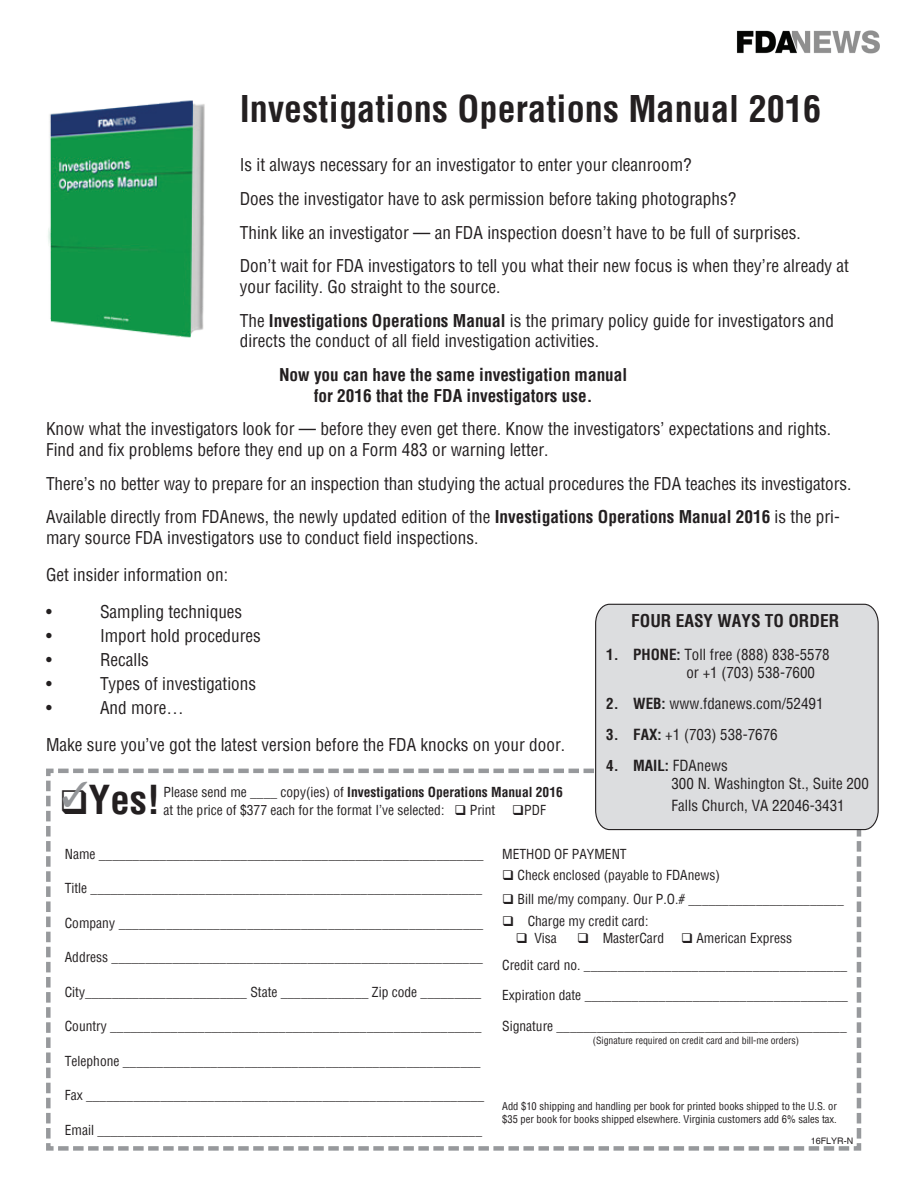
<style>
.page{position:relative;width:918px;height:1188px;background:#fff}
.page>*{position:absolute;margin:0;border:0;box-sizing:border-box;transform-origin:0 0}
.t1{font:700 condensed 39px "Helvetica";color:#231f20}
.t2{font:700 condensed 36px "Helvetica";letter-spacing:.005em;color:#231f20}
.t3{font:condensed 17.25px/33.6px "Helvetica";color:#231f20}
.t4{font:700 condensed 17.25px/20.7px "Helvetica";color:#231f20;text-align:center}
.t5{font:condensed 15px/18px "Helvetica";color:#231f20}
.t6{font:condensed 13.5px/27px "Helvetica";color:#231f20}
.t7{font:condensed 10.5px/12.6px "Helvetica";color:#231f20}
.t8{font:condensed 9.75px "Helvetica";color:#231f20}
.t9{font:9px "Helvetica";color:#231f20}
.s1{font-weight:700}
</style>
<div class="page">
<svg style="left:46px;top:768px;width:816px;height:383px"></svg>
<img style="left:737px;top:30px;width:143px;height:24px">
<div style="left:595px;top:603px;width:284px;height:228px;background:#dcdddf"></div>
<img style="left:48px;top:100px;width:157px;height:238px">
<svg style="left:63px;top:781px;width:24px;height:26px"></svg>
<h2 class="t2" style="left:240px;top:85px;width:583px">Investigations Operations Manual 2016</h2>
<p class="t3" style="left:240px;top:148px;width:611px">Is it always necessary for an investigator to enter your cleanroom?<br>Does the investigator have to ask permission before taking photographs?<br>Think like an investigator — an FDA inspection doesn’t have to be full of surprises.<br>Don’t wait for FDA investigators to tell you what their new focus is when they’re already at</p>
<p class="t3" style="left:240px;top:270px;width:596px">your facility. Go straight to the source.<br>The <span class="s1">Investigations Operations Manual</span> is the primary policy guide for investigators and</p>
<p class="t3" style="left:240px;top:324px;width:361px">directs the conduct of all field investigation activities.</p>
<p class="t4" style="left:279px;top:364px;width:350px">Now you can have the same investigation manual for 2016 that the FDA investigators use.</p>
<p class="t3" style="left:46px;top:419px;width:787px;line-height:20.7px">Know what the investigators look for — before they even get there. Know the investigators’ expectations and rights.<br>Find and fix problems before they end up on a Form 483 or warning letter.</p>
<p class="t3" style="left:46px;top:467px;width:807px">There’s no better way to prepare for an inspection than studying the actual procedures the FDA teaches its investigators.<br>Available directly from FDAnews, the newly updated edition of the <span class="s1">Investigations Operations Manual 2016</span> is the pri-</p>
<p class="t3" style="left:46px;top:519px;width:434px;line-height:36.9px">mary source FDA investigators use to conduct field inspections.<br>Get insider information on:<br>•</p>
<p class="t3" style="left:100px;top:595px;width:144px">Sampling techniques</p>
<p class="t4" style="left:631px;top:611px;width:209px">FOUR EASY WAYS TO ORDER</p>
<p class="t3" style="left:46px;top:619px;width:7px">•</p>
<p class="t3" style="left:100px;top:619px;width:162px">Import hold procedures</p>
<p class="t3" style="left:46px;top:643px;width:7px">•</p>
<p class="t3" style="left:100px;top:643px;width:50px">Recalls</p>
<p class="t3" style="left:46px;top:667px;width:7px">•</p>
<p class="t3" style="left:100px;top:667px;width:158px">Types of investigations</p>
<p class="t3" style="left:46px;top:691px;width:7px">•</p>
<p class="t5" style="left:686px;top:646px;width:145px;text-indent:-80px"><span class="s1">1. PHONE:</span> Toll free (888) 838-5578 or +1 (703) 538-7600</p>
<p class="t5" style="left:606px;top:695px;width:219px"><span class="s1">2. WEB:</span> www.fdanews.com/52491</p>
<p class="t5" style="left:606px;top:726px;width:173px"><span class="s1">3. FAX:</span> +1 (703) 538-7676</p>
<p class="t5" style="left:671px;top:757px;width:199px;text-indent:-65px"><span class="s1">4. MAIL:</span> FDAnews<br>300 N. Washington St., Suite 200</p>
<p class="t5" style="left:671px;top:796px;width:175px">Falls Church, VA 22046-3431</p>
<p class="t3" style="left:46px;top:689px;width:521px;line-height:36.9px;text-indent:54px">And more…<br>Make sure you’ve got the latest version before the FDA knocks on your door.</p>
<h1 class="t1" style="left:59px;top:774px;width:102px">❑Yes!</h1>
<p class="t6" style="left:164px;top:783px;width:401px;line-height:18px">Please send me ____ copy(ies) of <span class="s1">Investigations Operations Manual 2016 </span>at the price of $377 each for the format I’ve selected: ❑ Print ❑PDF</p>
<p class="t6" style="left:65px;top:840px;width:420px">Name _________________________________________________________</p>
<p class="t6" style="left:65px;top:874px;width:419px">Title __________________________________________________________</p>
<p class="t6" style="left:65px;top:909px;width:420px">Company ______________________________________________________</p>
<p class="t6" style="left:65px;top:944px;width:420px">Address _______________________________________________________</p>
<p class="t6" style="left:65px;top:978px;width:418px">City________________________ State _____________ Zip code _________</p>
<p class="t6" style="left:65px;top:1013px;width:418px">Country _______________________________________________________</p>
<p class="t6" style="left:65px;top:1047px;width:417px">Telephone _____________________________________________________</p>
<p class="t6" style="left:65px;top:1082px;width:421px">Fax ___________________________________________________________</p>
<p class="t6" style="left:65px;top:1116px;width:419px">Email _________________________________________________________</p>
<p class="t6" style="left:502px;top:840px;width:126px">METHOD OF PAYMENT</p>
<p class="t6" style="left:502px;top:861px;width:219px">❑ Check enclosed (payable to FDAnews)</p>
<p class="t6" style="left:502px;top:885px;width:343px">❑ Bill me/my company. Our P.O.# _______________________</p>
<p class="t6" style="left:502px;top:908px;width:148px">❑ Charge my credit card:</p>
<p class="t6" style="left:516px;top:924px;width:43px">❑ Visa</p>
<p class="t6" style="left:502px;top:924px;width:346px;text-indent:75px">❑ MasterCard ❑ American Express<br>Credit card no. _______________________________________</p>
<p class="t6" style="left:502px;top:981px;width:347px">Expiration date _______________________________________</p>
<p class="t6" style="left:502px;top:1013px;width:346px">Signature ___________________________________________</p>
<p class="t8" style="left:593px;top:1034px;width:208px">(Signature required on credit card and bill-me orders)</p>
<p class="t7" style="left:502px;top:1100px;width:336px">Add $10 shipping and handling per book for printed books shipped to the U.S. or $35 per book for books shipped elsewhere. Virginia customers add 6% sales tax.</p>
<p class="t9" style="left:811px;top:1135px;width:44px">16FLYR-N</p>
</div>
